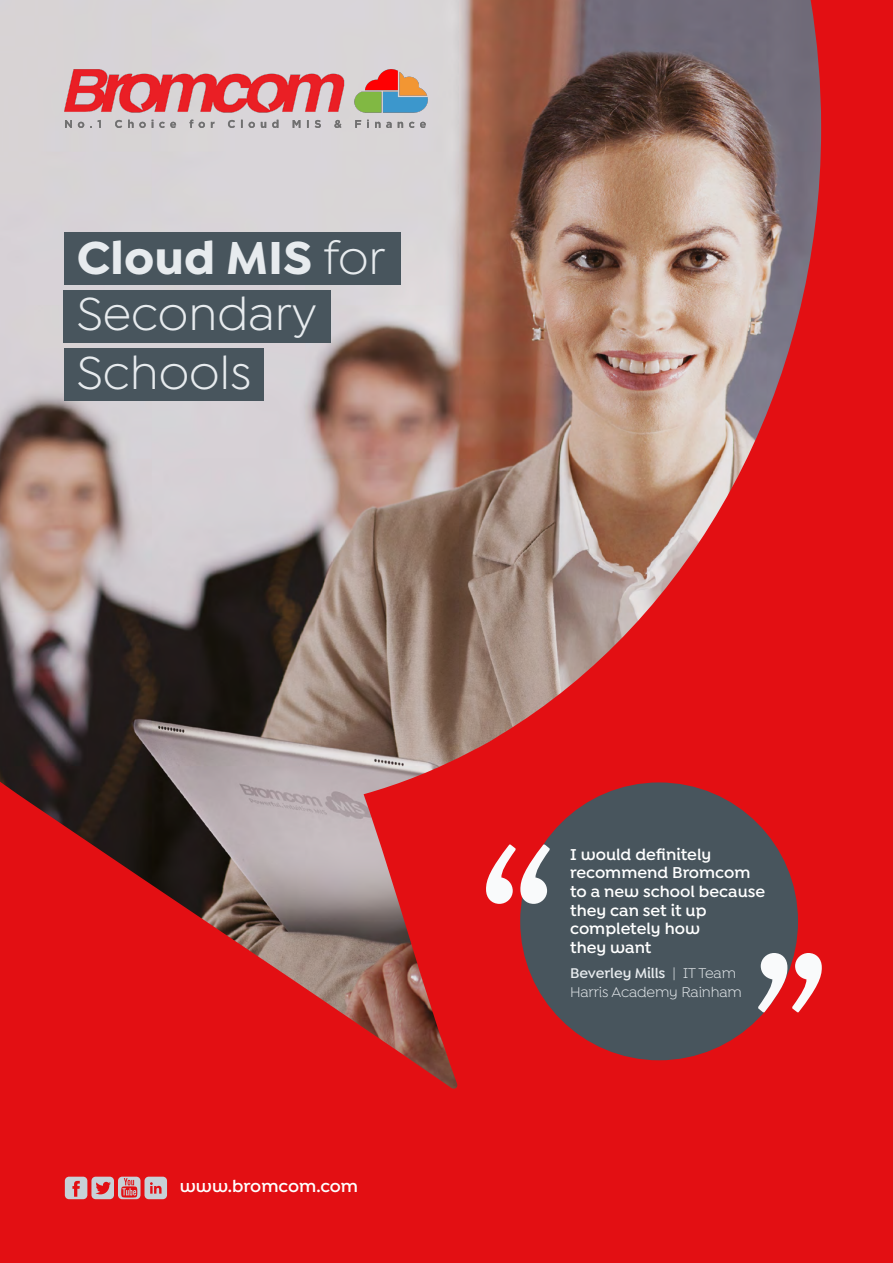
<style>
.page{position:relative;width:893px;height:1263px;background:#e30f13}
.page>*{position:absolute;margin:0;border:0;box-sizing:border-box;transform-origin:0 0}
.t1{font:49.2px/57.3px "Isidora Sans";color:#e7ebee}
.t2{font:600 18px "Isidora Sans Alt";color:#fff}
.t3{font:600 16.8px/18.6px "Isidora Sans Alt";color:#fff}
.t4{font:15px/19px "Isidora Sans Alt";letter-spacing:-.01em;color:#e7ebee}
.s1{font-weight:700}
.s2{font-weight:600}
.s3{font-family:"Isidora Sans";font-weight:600}
</style>
<div class="page">
<img style="left:0;top:0;width:821px;height:1089px">
<svg style="left:65px;top:1177px;width:102px;height:22px"></svg>
<div style="left:64px;top:232px;width:336px;height:52px;background:#48555d"></div>
<div style="left:64px;top:290px;width:267px;height:53px;background:#48555d"></div>
<div style="left:64px;top:348px;width:200px;height:53px;background:#48555d"></div>
<div style="left:520px;top:782px;width:278px;height:278px;background:#48555d;border-radius:50%"></div>
<svg style="left:758px;top:953px;width:64px;height:59px"></svg>
<svg style="left:486px;top:844px;width:64px;height:60px"></svg>
<img style="left:54px;top:59px;width:386px;height:80px">
<h1 class="t1" style="left:77px;top:229px;width:310px"><span class="s1">Cloud MIS</span> for<br>Secondary<br>Schools</h1>
<p class="t2" style="left:180px;top:1176px;width:180px">www.bromcom.com</p>
<p class="t3" style="left:570px;top:845px;width:197px">I would definitely recommend Bromcom to a new school because they can set it up completely how<br>they want</p>
<p class="t4" style="left:570px;top:964px;width:173px"><span class="s2">Be</span><span class="s3">v</span><span class="s2">erley Mills</span> | IT Team<br>Harris Academy Rainham</p>
</div>
